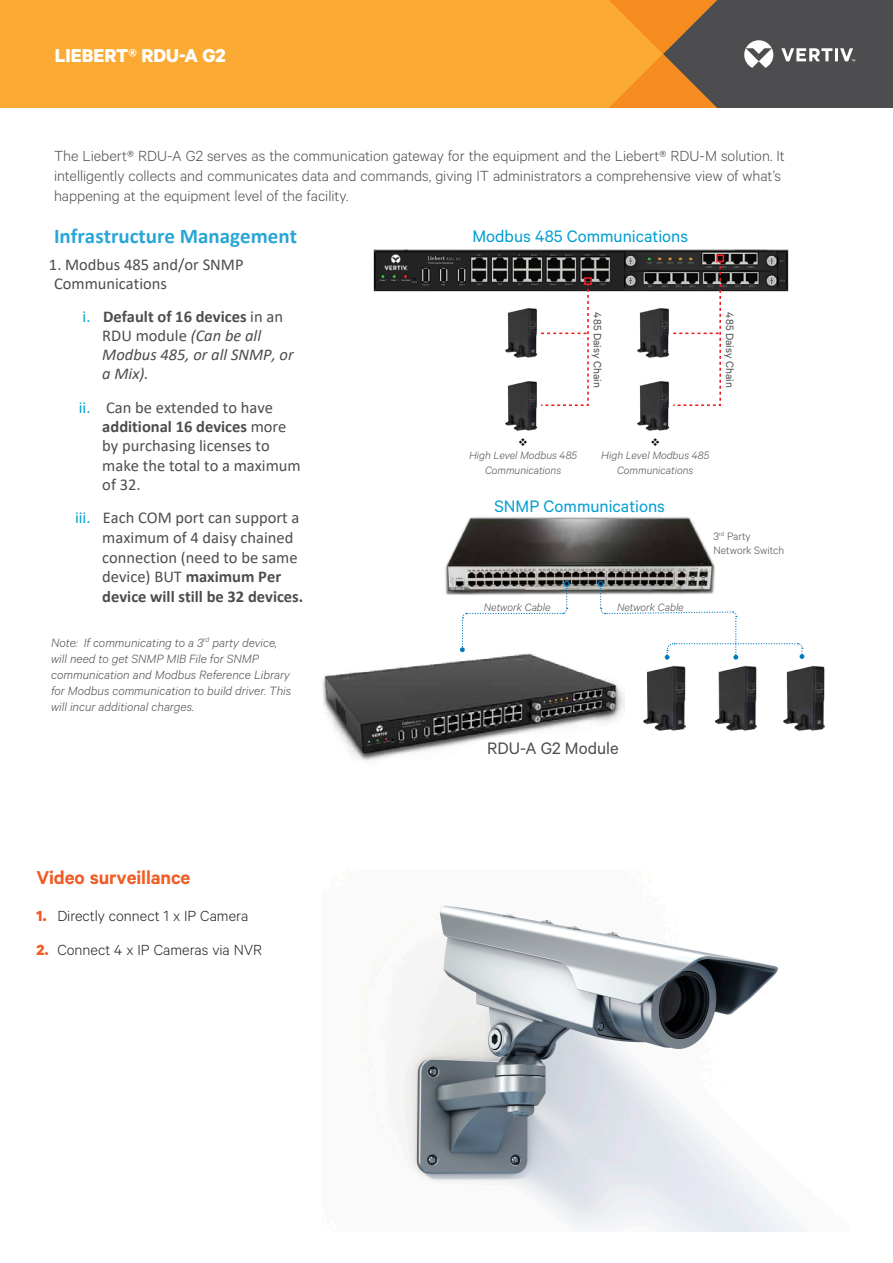
<style>
.page{position:relative;width:893px;height:1263px;background:#fff}
.page>*{position:absolute;margin:0;border:0;box-sizing:border-box;transform-origin:0 0}
.t1{font:700 21px "Calibri";color:#28a6d6}
.t2{font:600 21px "Calibre";letter-spacing:-.005em;color:#f15b24}
.t3{font:700 21px "Calibre";color:#fff}
.t4{font:18.75px "Calibre";color:#009fd2}
.t5{font:18.75px "Calibre";color:#4d4d4f}
.t6{font:16.5px/19.4px "Calibri";color:#4d4d4f}
.t7{font:300 16.5px/19.8px "Calibre";letter-spacing:-.005em;color:#4d4d4f}
.t8{font:italic 16.5px/19px "Calibri";color:#4d4d4f}
.t9{font:300 16.5px "Calibre";color:#231f20}
.t10{font:italic 300 13.5px/16.2px "Calibre";color:#4d4d4f}
.t11{font:italic 300 12px/14.4px "Calibre";color:#4d4d4f;text-align:center}
.t12{font:12px "Calibre";color:#4d4d4f}
.t13{font:300 12px/14.4px "Calibre";color:#4d4d4f}
.s1{font-style:normal;color:#009fd2}
.s2{font-weight:700;font-style:normal}
.s3{font-style:normal}
.s4{color:#009fd2}
.s5{font-weight:700}
.s6{font-weight:700;color:#f15b24}
</style>
<div class="page">
<div style="left:0;top:0;width:609px;height:108px;background:#fbaa34"></div>
<svg style="left:609px;top:0;width:284px;height:108px;background:#836748"></svg>
<img style="left:322px;top:652px;width:302px;height:109px">
<img style="left:373px;top:249px;width:416px;height:43px">
<img style="left:637px;top:308px;width:33px;height:50px">
<img style="left:505px;top:308px;width:33px;height:50px">
<img style="left:637px;top:381px;width:33px;height:50px">
<img style="left:505px;top:381px;width:33px;height:50px">
<div style="left:584px;top:277px;width:8px;height:8px;border:2px solid #ed1d24"></div>
<svg style="left:539px;top:283px;width:51px;height:123px"></svg>
<div style="left:716px;top:254px;width:8px;height:8px;border:2px solid #ed1d24"></div>
<svg style="left:672px;top:260px;width:50px;height:146px"></svg>
<img style="left:643px;top:665px;width:43px;height:66px">
<img style="left:714px;top:665px;width:43px;height:66px">
<img style="left:783px;top:665px;width:42px;height:66px">
<img style="left:445px;top:517px;width:270px;height:77px">
<svg style="left:460px;top:581px;width:110px;height:71px"></svg>
<svg style="left:598px;top:581px;width:206px;height:79px"></svg>
<img style="left:390px;top:905px;width:420px;height:327px">
<p class="t3" style="left:55px;top:43px;width:172px">LIEBERT® RDU-A G2</p>
<p class="t7" style="left:54px;top:146px;width:732px">The Liebert® RDU-A G2 serves as the communication gateway for the equipment and the Liebert® RDU-M solution. It intelligently collects and communicates data and commands, giving IT administrators a comprehensive view of what’s happening at the equipment level of the facility.</p>
<p class="t1" style="left:54px;top:221px;width:244px">Infrastructure Management</p>
<p class="t6" style="left:54px;top:255px;width:191px;line-height:18.6px;text-indent:-5px">1. Modbus 485 and/or SNMP<br>Communications</p>
<p class="t8" style="left:102px;top:306px;width:193px;text-indent:-20px"><span class="s1">i.</span> <span class="s2">Default of 16 devices</span> <span class="s3">in an<br>RDU module</span> (Can be all<br>Modbus 485, or all SNMP, or a Mix).</p>
<p class="t6" style="left:102px;top:397px;width:200px;text-indent:-23px"><span class="s4">ii.</span> Can be extended to have <span class="s5">additional 16 devices</span> more by purchasing licenses to make the total to a maximum of 32.</p>
<p class="t6" style="left:102px;top:508px;width:202px;text-indent:-27px"><span class="s4">iii.</span> Each COM port can support a maximum of 4 daisy chained connection (need to be same device) BUT <span class="s5">maximum Per device will still be 32 devices.</span></p>
<p class="t10" style="left:51px;top:634px;width:242px">Note: If communicating to a 3<sup>rd</sup> party device, will need to get SNMP MIB File for SNMP communication and Modbus Reference Library for Modbus communication to build driver. This will incur additional charges.</p>
<p class="t4" style="left:472px;top:225px;width:217px">Modbus 485 Communications</p>
<p class="t12" style="left:605px;top:312px;width:77px;rotate:90deg">485 Daisy Chain</p>
<p class="t12" style="left:737px;top:312px;width:77px;rotate:90deg">485 Daisy Chain</p>
<p class="t11" style="left:469px;top:448px;width:109px">High Level Modbus 485<br>Communications</p>
<p class="t11" style="left:601px;top:448px;width:109px">High Level Modbus 485<br>Communications</p>
<p class="t4" style="left:494px;top:495px;width:172px">SNMP Communications</p>
<p class="t13" style="left:713px;top:528px;width:72px">3<sup>rd</sup> Party<br>Network Switch</p>
<p class="t11" style="left:484px;top:599px;width:68px">Network Cable</p>
<p class="t11" style="left:617px;top:599px;width:68px">Network Cable</p>
<p class="t2" style="left:36px;top:864px;width:156px">Video surveillance</p>
<p class="t9" style="left:36px;top:907px;width:213px"><span class="s6">1.</span> Directly connect 1 x IP Camera</p>
<p class="t9" style="left:36px;top:940px;width:227px"><span class="s6">2.</span> Connect 4 x IP Cameras via NVR</p>
<p class="t5" style="left:487px;top:737px;width:133px">RDU-A G2 Module</p>
</div>
